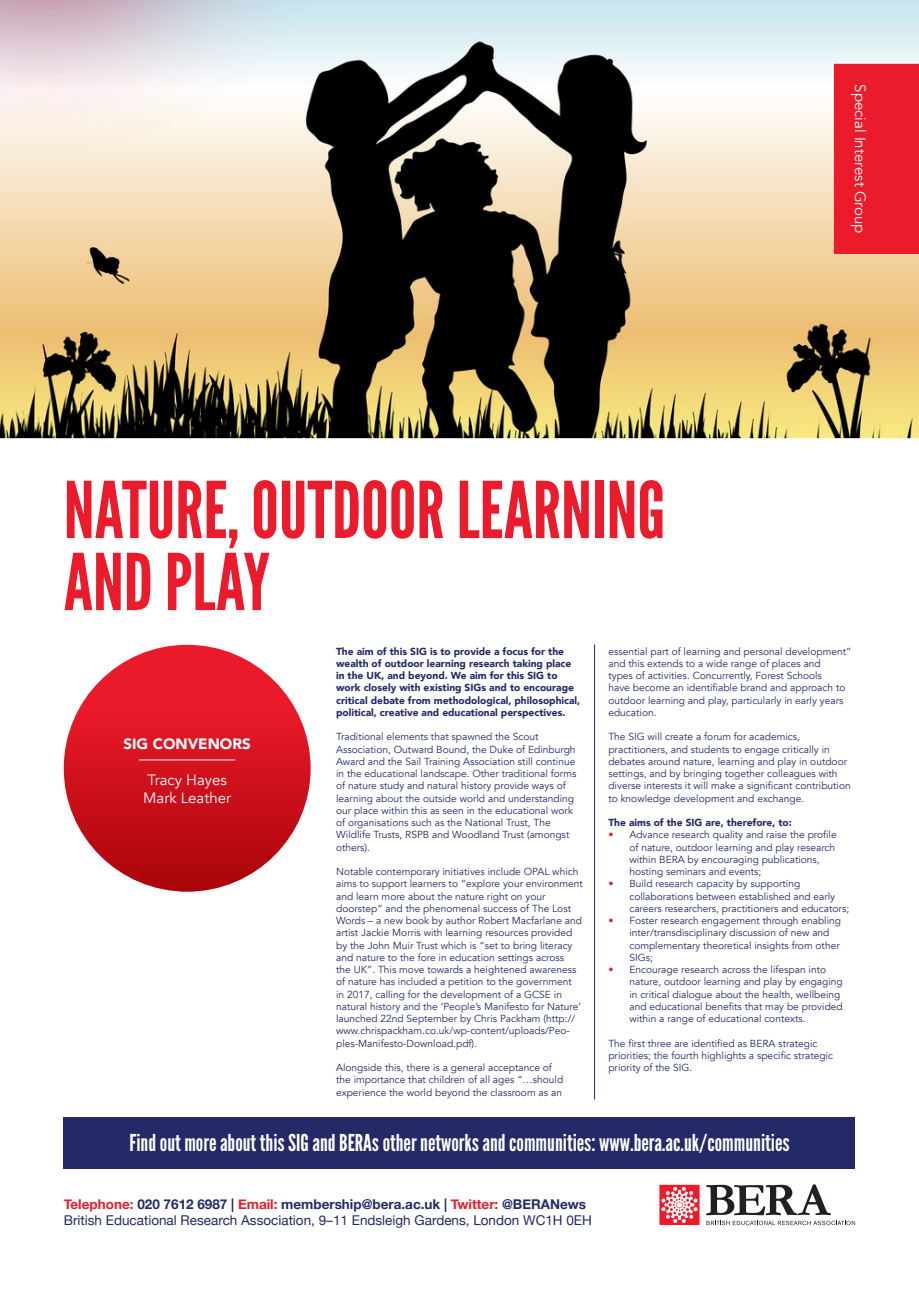
<style>
.page{position:relative;width:919px;height:1289px;background:#fff}
.page>*{position:absolute;margin:0;border:0;box-sizing:border-box;transform-origin:0 0}
.t1{font:78px "League Gothic";color:#ec1b2b}
.t2{font:23.25px "League Gothic";color:#fff}
.t3{font:15px "Avenir";color:#fff}
.t4{font:900 15px "Avenir";color:#fff}
.t5{font:13.5px/16.2px "Helvetica Neue";color:#242968}
.t6{font:10.2px/12.3px "Avenir";color:#242968}
.t7{font:900 10.2px/12.3px "Avenir";color:#242968}
.s1{color:#ec1b2b}
.s2{font-weight:700;color:#ec1b2b}
.s3{font-weight:700}
</style>
<div class="page">
<svg style="left:706px;top:1184px;width:149px;height:41px"></svg>
<svg style="left:659px;top:1184px;width:40px;height:40px"></svg>
<div style="left:64px;top:1117px;width:791px;height:51px;background:#242968"></div>
<img style="left:0;top:0;width:918px;height:438px">
<div style="left:833px;top:64px;width:85px;height:190px;background:#ec1b2b"></div>
<hr style="left:594px;top:644px;width:1px;height:455px;background:#242968">
<div style="left:64px;top:644px;width:246px;height:247px;background:linear-gradient(to bottom,#f82335,#ac0409);border-radius:50%"></div>
<hr style="left:139px;top:759px;width:96px;height:1px;background:#fff">
<p class="t3" style="left:869px;top:84px;width:151px;rotate:90deg">Special Interest Group</p>
<p class="t1" style="left:64px;top:464px;width:603px">NATURE, OUTDOOR LEARNING</p>
<p class="t1" style="left:64px;top:536px;width:208px">AND PLAY</p>
<p class="t7" style="left:336px;top:644px;width:246px">The aim of this SIG is to provide a focus for the wealth of outdoor learning research taking place in the UK, and beyond. We aim for this SIG to work closely with existing SIGs and to encourage critical debate from methodological, philosophical, political, creative and educational perspectives.</p>
<p class="t6" style="left:336px;top:731px;width:242px">Traditional elements that spawned the Scout Association, Outward Bound, the Duke of Edinburgh Award and the Sail Training Association still continue in the educational landscape. Other traditional forms of nature study and natural history provide ways of learning about the outside world and understanding our place within this as seen in the educational work of organisations such as the National Trust, The Wildlife Trusts, RSPB and Woodland Trust (amongst others).</p>
<p class="t6" style="left:336px;top:865px;width:248px">Notable contemporary initiatives include OPAL which aims to support learners to “explore your environment and learn more about the nature right on your doorstep” and the phenomenal success of The Lost Words – a new book by author Robert Macfarlane and artist Jackie Morris with learning resources provided by the John Muir Trust which is “set to bring literacy and nature to the fore in education settings across<br>the UK”. This move towards a heightened awareness of nature has included a petition to the government<br>in 2017, calling for the development of a GCSE in natural history and the ‘People’s Manifesto for Nature’ launched 22nd September by Chris Packham (http:// www.chrispackham.co.uk/wp-content/uploads/Peo&shy;ples-Manifesto-Download.pdf).</p>
<p class="t6" style="left:336px;top:1061px;width:229px">Alongside this, there is a general acceptance of the importance that children of all ages “…should experience the world beyond the classroom as an</p>
<p class="t6" style="left:608px;top:645px;width:244px">essential part of learning and personal development” and this extends to a wide range of places and<br>types of activities. Concurrently, Forest Schools<br>have become an identifiable brand and approach to outdoor learning and play, particularly in early years education.</p>
<p class="t6" style="left:608px;top:731px;width:244px">The SIG will create a forum for academics, practitioners, and students to engage critically in debates around nature, learning and play in outdoor settings, and by bringing together colleagues with diverse interests it will make a significant contribution to knowledge development and exchange.</p>
<p class="t7" style="left:608px;top:816px;width:185px">The aims of the SIG are, therefore, to:</p>
<p class="t6" style="left:629px;top:828px;width:209px;text-indent:-21px"><span class="s1">•</span> Advance research quality and raise the profile of nature, outdoor learning and play research within BERA by encouraging publications, hosting seminars and events;</p>
<p class="t6" style="left:629px;top:877px;width:221px;text-indent:-21px"><span class="s1">•</span> Build research capacity by supporting collaborations between established and early careers researchers, practitioners and educators;</p>
<p class="t6" style="left:629px;top:914px;width:213px;text-indent:-21px"><span class="s1">•</span> Foster research engagement through enabling inter/transdisciplinary discussion of new and complementary theoretical insights from other SIGs;</p>
<p class="t6" style="left:629px;top:963px;width:215px;text-indent:-21px"><span class="s1">•</span> Encourage research across the lifespan into nature, outdoor learning and play by engaging in critical dialogue about the health, wellbeing and educational benefits that may be provided within a range of educational contexts.</p>
<p class="t6" style="left:608px;top:1037px;width:226px">The first three are identified as BERA strategic priorities; the fourth highlights a specific strategic priority of the SIG.</p>
<p class="t4" style="left:123px;top:730px;width:129px">SIG CONVENORS</p>
<p class="t3" style="left:147px;top:770px;width:81px">Tracy Hayes</p>
<p class="t3" style="left:143px;top:788px;width:89px">Mark Leather</p>
<h2 class="t2" style="left:129px;top:1128px;width:661px">Find out more about this SIG and BERAs other networks and communities: www.bera.ac.uk/communities</h2>
<h3 class="t5" style="left:64px;top:1196px;width:529px"><span class="s2">Telephone:</span> <span class="s3">020 7612 6987 |</span> <span class="s2">Email:</span> <span class="s3">membership@bera.ac.uk |</span> <span class="s2">Twitter:</span> <span class="s3">@BERANews<br></span>British Educational Research Association, 9–11 Endsleigh Gardens, London WC1H 0EH</h3>
</div>
